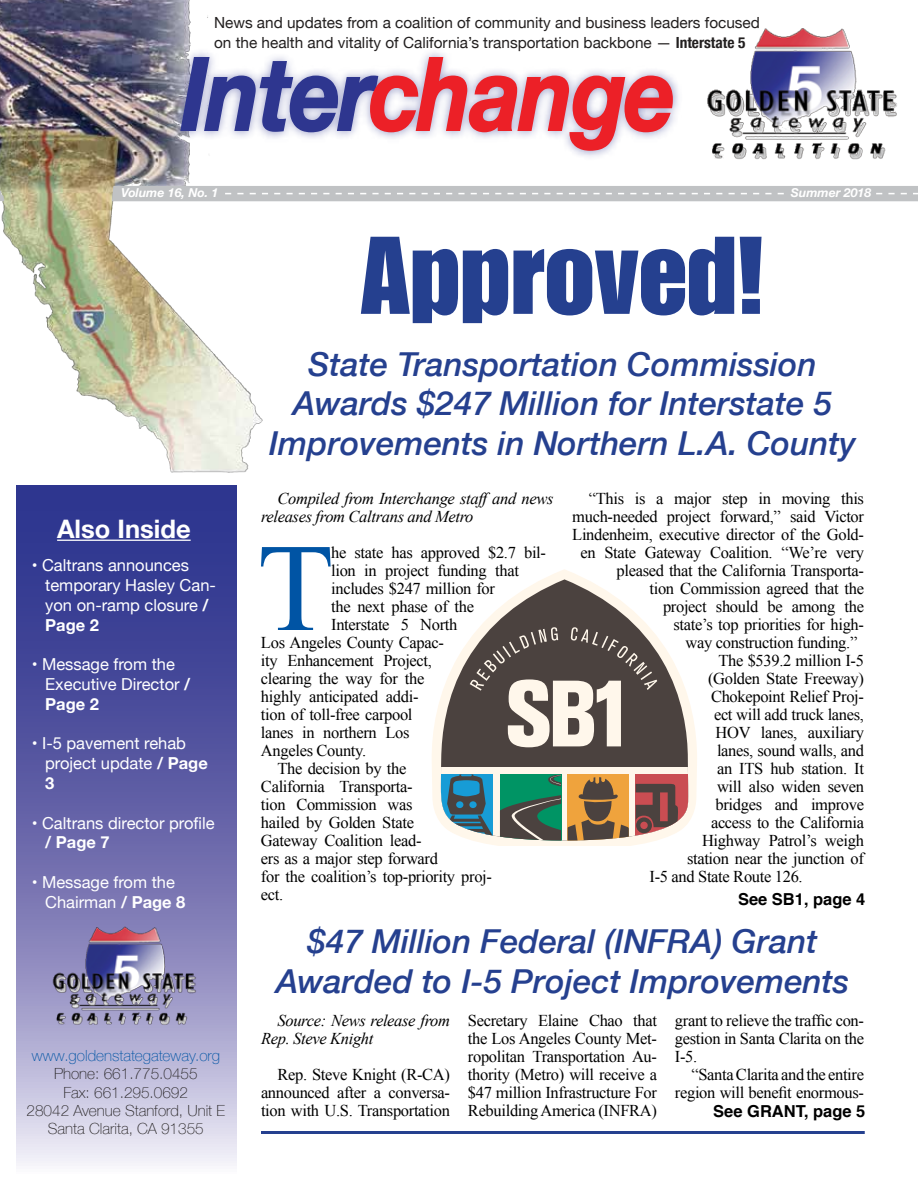
<style>
.page{position:relative;width:918px;height:1188px;background:#fff}
.page>*{position:absolute;margin:0;border:0;box-sizing:border-box;transform-origin:0 0}
.t1{font:125.25px "Times New Roman";color:#0054a4}
.t2{font:108px "GENUINE";color:#25408f}
.t3{font:italic 700 101.55px "Helvetica Neue";letter-spacing:-.02em;color:#ec2027;scale:.88 1}
.t4{font:italic 500 33px/39.6px "Helvetica Neue";color:#25408f;text-align:center}
.t5{font:700 25.5px "Helvetica Neue";color:#fff}
.t6{font:16.5px/18px "Times New Roman";letter-spacing:-.02em;color:#000;text-align:justify}
.t7{font:16.5px/19.8px "Helvetica Neue";color:#fff}
.t8{font:italic 16.5px/18px "Times New Roman";letter-spacing:-.02em;color:#000}
.t9{font:700 16.5px "Helvetica";color:#000}
.t10{font:700 16.5px "Helvetica Neue";color:#fff}
.t11{font:15.3px/20.2px "Helvetica Neue";color:#221f1f}
.t12{font:100 15.3px/18.5px "Helvetica Neue";color:#221f1f;text-align:center}
.t13{font:100 15.3px "Helvetica Neue";color:#0054a4}
.t14{font:italic 700 12.3px "Helvetica Neue";color:#fff}
.s1{font-weight:700;font-stretch:condensed}
.s2{color:#2e368f}
.s3{font-weight:700}
</style>
<div class="page">
<svg style="left:17px;top:488px;width:219px;height:678px;background:#6f70af"></svg>
<img style="left:0;top:0;width:263px;height:488px">
<img style="left:707px;top:28px;width:190px;height:132px">
<img style="left:166px;top:28px;width:513px;height:150px">
<svg style="left:179px;top:56px;width:495px;height:96px"></svg>
<svg style="left:112px;top:178px;width:806px;height:26px"></svg>
<img style="left:49px;top:918px;width:149px;height:109px">
<svg style="left:0;top:190px;width:4px;height:11px"></svg>
<hr style="left:57px;top:540px;width:134px;height:1px;background:#fff">
<hr style="left:261px;top:1131px;width:604px;height:3px;background:#25408f">
<svg style="left:432px;top:569px;width:265px;height:276px"></svg>
<svg style="left:441px;top:579px;width:247px;height:188px;fill:#4b423f"></svg>
<div style="left:441px;top:767px;width:247px;height:74px;background:#fff7eb"></div>
<svg style="left:441px;top:774px;width:31px;height:67px"></svg>
<svg style="left:444px;top:774px;width:49px;height:62px;background:#48849e"></svg>
<svg style="left:500px;top:774px;width:61px;height:67px;background:#30755b"></svg>
<div style="left:568px;top:774px;width:61px;height:67px;background:#efa33d"></div>
<svg style="left:568px;top:777px;width:61px;height:64px"></svg>
<svg style="left:636px;top:774px;width:52px;height:67px"></svg>
<svg style="left:636px;top:784px;width:43px;height:49px;background:#815251"></svg>
<svg style="left:470px;top:627px;width:187px;height:120px;background:#7f7671"></svg>
<p class="t11" style="left:214px;top:13px;width:547px">News and updates from a coalition of community and business leaders focused on the health and vitality of California’s transportation backbone — <span class="s1">Interstate 5</span></p>
<h3 class="t3" style="left:181px;top:14px;width:563px"><span class="s2">Inter</span>change</h3>
<p class="t14" style="left:121px;top:183px;width:99px">Volume 16, No. 1</p>
<p class="t14" style="left:791px;top:183px;width:82px">Summer 2018</p>
<h3 class="t5" style="left:57px;top:509px;width:135px">Also Inside</h3>
<p class="t7" style="left:45px;top:556px;width:172px;text-indent:-13px"><span class="s3">•</span> Caltrans announces temporary Hasley Can&shy;yon on-ramp closure <span class="s3">/<br>Page 2</span></p>
<p class="t7" style="left:45px;top:655px;width:147px;text-indent:-13px">• Message from the<br>Executive Director <span class="s3">/<br>Page 2</span></p>
<p class="t7" style="left:45px;top:735px;width:164px;text-indent:-13px">• I-5 pavement rehab project update <span class="s3">/ Page<br>3</span></p>
<p class="t7" style="left:32px;top:814px;width:184px">• Caltrans director profile</p>
<p class="t10" style="left:45px;top:830px;width:66px">/ Page 7</p>
<p class="t7" style="left:45px;top:873px;width:142px;text-indent:-13px">• Message from the<br>Chairman <span class="s3">/ Page 8</span></p>
<p class="t13" style="left:32px;top:1044px;width:190px">www.goldenstategateway.org</p>
<p class="t12" style="left:27px;top:1064px;width:200px">Phone: 661.775.0455<br>Fax: 661.295.0692<br>28042 Avenue Stanford, Unit E<br>Santa Clarita, CA 91355</p>
<h2 class="t2" style="left:360px;top:209px;width:406px">Approved!</h2>
<h3 class="t4" style="left:269px;top:342px;width:588px">State Transportation Commission<br>Awards $247 Million for Interstate 5<br>Improvements in Northern L.A. County</h3>
<p class="t8" style="left:261px;top:489px;width:294px;text-indent:16px">Compiled from Interchange staff and news releases from Caltrans and Metro</p>
<h1 class="t1" style="left:257px;top:504px;width:78px">T</h1>
<p class="t6" style="left:331px;top:543px;width:216px">he state has approved $2.7 bil-</p>
<p class="t6" style="left:331px;top:561px;width:189px">lion in project funding that</p>
<p class="t6" style="left:331px;top:579px;width:165px">includes $247 million for</p>
<p class="t6" style="left:331px;top:597px;width:144px">the next phase of the</p>
<p class="t6" style="left:331px;top:615px;width:128px">Interstate 5 North</p>
<p class="t6" style="left:261px;top:633px;width:185px">Los Angeles County Capac-</p>
<p class="t6" style="left:261px;top:651px;width:173px">ity Enhancement Project,</p>
<p class="t6" style="left:261px;top:669px;width:165px">clearing the way for the</p>
<p class="t6" style="left:261px;top:687px;width:159px">highly anticipated addi-</p>
<p class="t6" style="left:261px;top:705px;width:153px">tion of toll-free carpool</p>
<p class="t6" style="left:261px;top:723px;width:150px">lanes in northern Los</p>
<p class="t6" style="left:261px;top:741px;width:107px">Angeles County.</p>
<p class="t6" style="left:277px;top:759px;width:130px">The decision by the</p>
<p class="t6" style="left:261px;top:777px;width:153px">California Transporta-</p>
<p class="t6" style="left:261px;top:795px;width:153px">tion Commission was</p>
<p class="t6" style="left:261px;top:813px;width:155px">hailed by Golden State</p>
<p class="t6" style="left:261px;top:831px;width:162px">Gateway Coalition lead-</p>
<p class="t6" style="left:261px;top:849px;width:178px">ers as a major step forward</p>
<p class="t6" style="left:261px;top:867px;width:233px">for the coalition’s top-priority proj-</p>
<p class="t6" style="left:261px;top:885px;width:24px">ect.</p>
<p class="t6" style="left:589px;top:489px;width:277px">“This is a major step in moving this</p>
<p class="t6" style="left:572px;top:507px;width:293px">much-needed project forward,” said Victor</p>
<p class="t6" style="left:572px;top:525px;width:293px">Lindenheim, executive director of the Gold-</p>
<p class="t6" style="left:581px;top:543px;width:285px">en State Gateway Coalition. “We’re very</p>
<p class="t6" style="left:617px;top:561px;width:249px">pleased that the California Transporta-</p>
<p class="t6" style="left:650px;top:579px;width:216px">tion Commission agreed that the</p>
<p class="t6" style="left:663px;top:597px;width:203px">project should be among the</p>
<p class="t6" style="left:673px;top:615px;width:192px">state’s top priorities for high-</p>
<p class="t6" style="left:685px;top:633px;width:173px">way construction funding.”</p>
<p class="t6" style="left:718px;top:651px;width:147px">The $539.2 million I-5</p>
<p class="t6" style="left:708px;top:669px;width:158px">(Golden State Freeway)</p>
<p class="t6" style="left:711px;top:687px;width:155px">Chokepoint Relief Proj-</p>
<p class="t6" style="left:714px;top:705px;width:152px">ect will add truck lanes,</p>
<p class="t6" style="left:716px;top:723px;width:150px">HOV lanes, auxiliary</p>
<p class="t6" style="left:717px;top:741px;width:149px">lanes, sound walls, and</p>
<p class="t6" style="left:717px;top:759px;width:149px">an ITS hub station. It</p>
<p class="t6" style="left:717px;top:777px;width:149px">will also widen seven</p>
<p class="t6" style="left:716px;top:795px;width:150px">bridges and improve</p>
<p class="t6" style="left:711px;top:813px;width:155px">access to the California</p>
<p class="t6" style="left:702px;top:831px;width:163px">Highway Patrol’s weigh</p>
<p class="t6" style="left:687px;top:849px;width:179px">station near the junction of</p>
<p class="t6" style="left:650px;top:867px;width:155px">I-5 and State Route 126.</p>
<p class="t9" style="left:738px;top:886px;width:129px">See SB1, page 4</p>
<h3 class="t4" style="left:276px;top:920px;width:575px">$47 Million Federal (INFRA) Grant<br>Awarded to I-5 Project Improvements</h3>
<p class="t8" style="left:261px;top:1011px;width:191px;text-indent:16px">Source: News release from<br>Rep. Steve Knight</p>
<p class="t6" style="left:261px;top:1065px;width:191px;text-indent:16px">Rep. Steve Knight (R-CA) announced after a conversa&shy;tion with U.S. Transportation</p>
<p class="t6" style="left:468px;top:1011px;width:191px">Secretary Elaine Chao that the Los Angeles County Met&shy;ropolitan Transportation Au&shy;thority (Metro) will receive a $47 million Infrastructure For Rebuilding America (INFRA)</p>
<p class="t6" style="left:675px;top:1011px;width:191px">grant to relieve the traffic con&shy;gestion in Santa Clarita on the I-5.</p>
<p class="t6" style="left:675px;top:1065px;width:191px;text-align:right">“Santa Clarita and the entire region will benefit enormous-</p>
<p class="t9" style="left:713px;top:1098px;width:154px">See GRANT, page 5</p>
</div>
